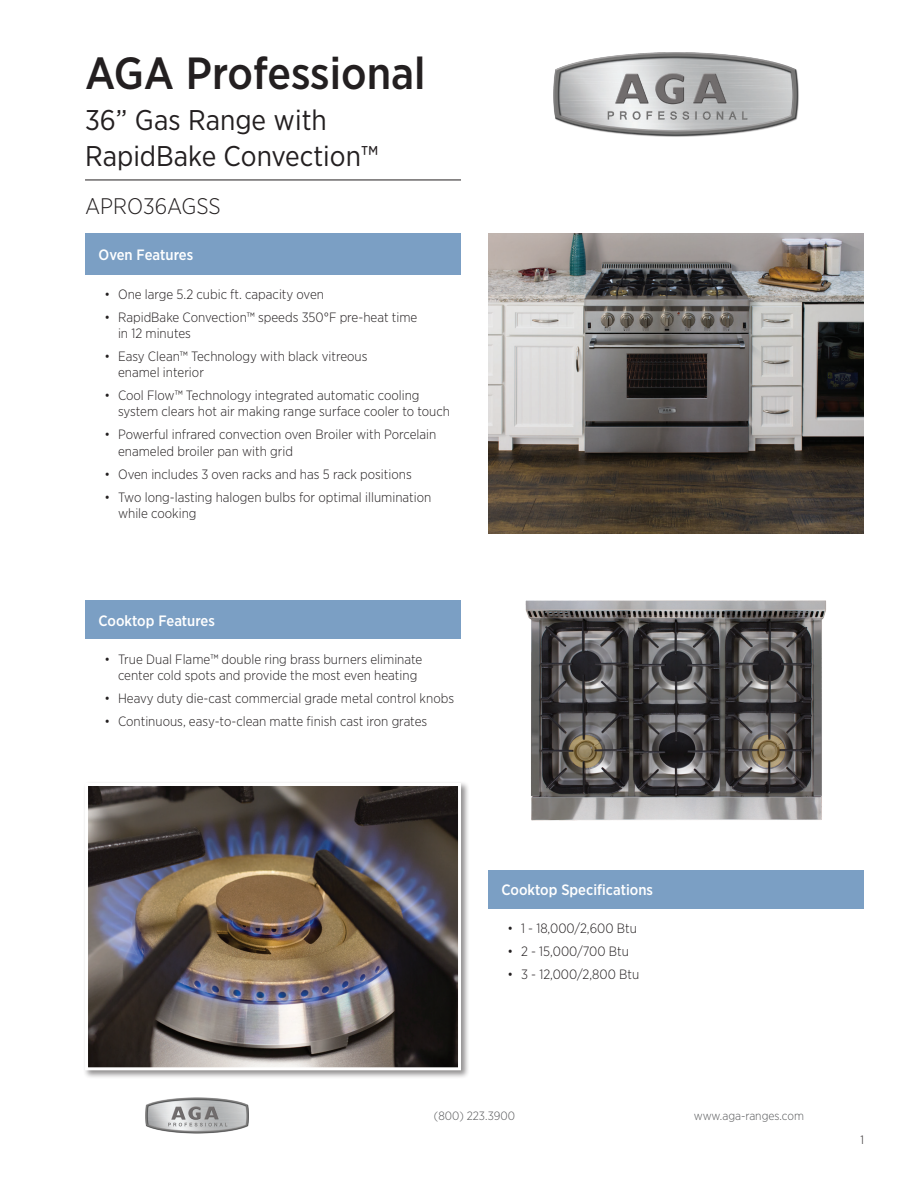
<style>
.page{position:relative;width:918px;height:1188px;background:#fff}
.page>*{position:absolute;margin:0;border:0;box-sizing:border-box;transform-origin:0 0}
.t1{font:500 45px "Gotham Narrow";color:#231f20}
.t2{font:28.5px/36px "Gotham Narrow";color:#231f20}
.t3{font:300 22.5px "Gotham Narrow";color:#231f20}
.t4{font:500 15px "Gotham Narrow";color:#fff}
.t5{font:300 13.5px/16.2px "Gotham Narrow";color:#231f20}
.t6{font:300 12px "Gotham Narrow";color:#57585a}
.t7{font:300 12px "Gotham Narrow";color:#231f20}
</style>
<div class="page">
<img style="left:145px;top:1097px;width:104px;height:37px">
<div style="left:85px;top:233px;width:376px;height:42px;background:#7b9fc4"></div>
<div style="left:85px;top:600px;width:376px;height:39px;background:#7b9fc4"></div>
<div style="left:488px;top:870px;width:376px;height:39px;background:#7b9fc4"></div>
<img style="left:488px;top:233px;width:376px;height:301px">
<hr style="left:85px;top:180px;width:376px;height:1px;background:#231f20">
<img style="left:525px;top:600px;width:301px;height:221px">
<img style="left:553px;top:52px;width:246px;height:85px">
<div style="left:83px;top:780px;width:387px;height:299px;background:#231f20;opacity:.5"></div>
<img style="left:84px;top:782px;width:379px;height:290px">
<h1 class="t1" style="left:85px;top:45px;width:342px">AGA Professional</h1>
<h2 class="t2" style="left:85px;top:102px;width:295px">36” Gas Range with<br>RapidBake Convection™</h2>
<h3 class="t3" style="left:85px;top:192px;width:137px">APRO36AGSS</h3>
<p class="t4" style="left:99px;top:245px;width:96px">Oven Features</p>
<p class="t5" style="left:105px;top:286px;width:221px">• One large 5.2 cubic ft. capacity oven</p>
<p class="t5" style="left:118px;top:309px;width:301px;text-indent:-14px">• RapidBake Convection™ speeds 350°F pre-heat time in 12 minutes</p>
<p class="t5" style="left:118px;top:348px;width:251px;text-indent:-14px">• Easy Clean™ Technology with black vitreous enamel interior</p>
<p class="t5" style="left:118px;top:387px;width:334px;text-indent:-14px">• Cool Flow™ Technology integrated automatic cooling system clears hot air making range surface cooler to touch</p>
<p class="t5" style="left:118px;top:426px;width:320px;text-indent:-14px">• Powerful infrared convection oven Broiler with Porcelain enameled broiler pan with grid</p>
<p class="t5" style="left:105px;top:465px;width:309px">• Oven includes 3 oven racks and has 5 rack positions</p>
<p class="t5" style="left:118px;top:488px;width:315px;text-indent:-14px">• Two long-lasting halogen bulbs for optimal illumination while cooking</p>
<p class="t4" style="left:99px;top:611px;width:118px">Cooktop Features</p>
<p class="t5" style="left:118px;top:651px;width:306px;text-indent:-14px">• True Dual Flame™ double ring brass burners eliminate center cold spots and provide the most even heating</p>
<p class="t5" style="left:105px;top:690px;width:351px">• Heavy duty die-cast commercial grade metal control knobs</p>
<p class="t5" style="left:105px;top:713px;width:324px">• Continuous, easy-to-clean matte finish cast iron grates</p>
<p class="t4" style="left:502px;top:880px;width:153px">Cooktop Specifications</p>
<p class="t5" style="left:508px;top:920px;width:131px">• 1 - 18,000/2,600 Btu</p>
<p class="t5" style="left:508px;top:943px;width:123px">• 2 - 15,000/700 Btu</p>
<p class="t5" style="left:508px;top:966px;width:133px">• 3 - 12,000/2,800 Btu</p>
<p class="t6" style="left:434px;top:1109px;width:83px">(800) 223.3900</p>
<p class="t6" style="left:694px;top:1109px;width:112px">www.aga-ranges.com</p>
<p class="t7" style="left:860px;top:1132px;width:5px">1</p>
</div>
